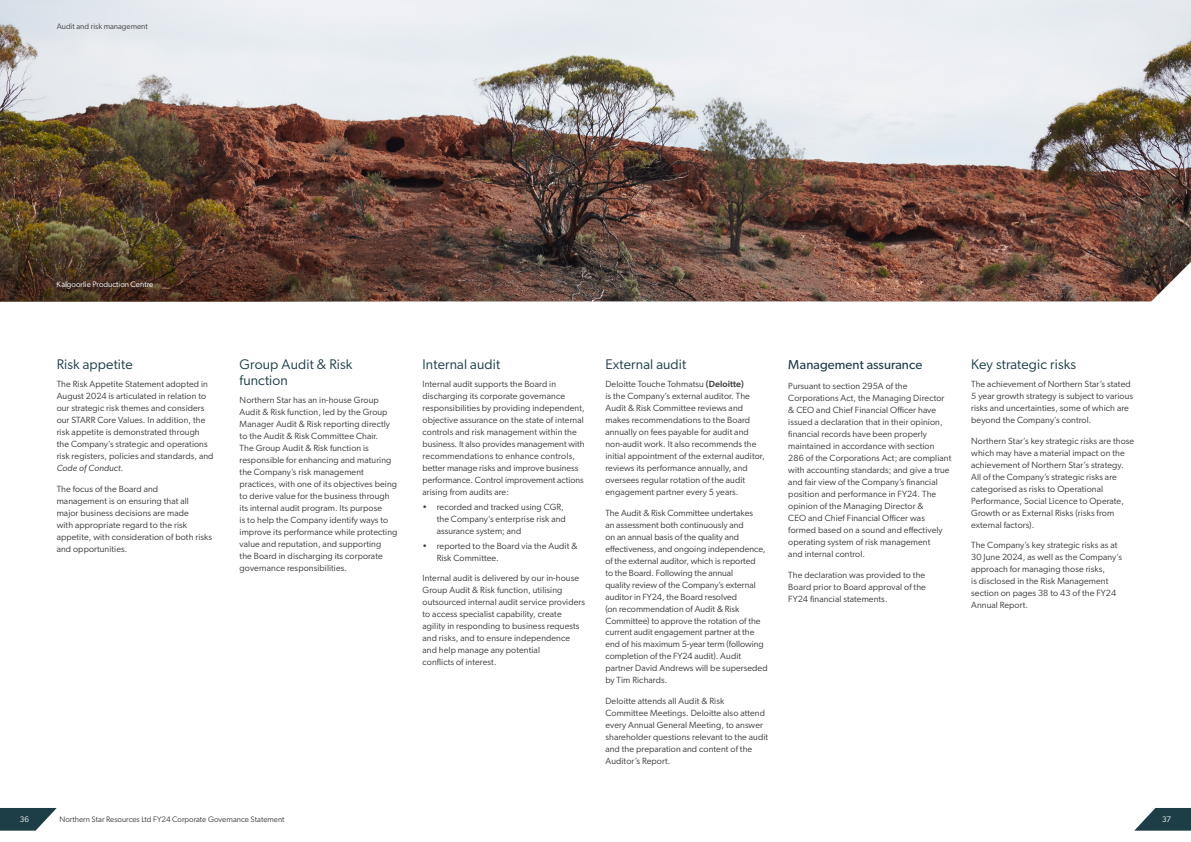
<style>
.page{position:relative;width:1191px;height:842px;background:#fff}
.page>*{position:absolute;margin:0;border:0;box-sizing:border-box;transform-origin:0 0}
.t1{font:14px/16px "Gibson";letter-spacing:.01em;color:#1d3d47}
.t2{font:13px "Gibson";letter-spacing:.01em;color:#1d3d47}
.t3{font:9px/12px "Gibson";letter-spacing:.01em;color:#3b3a3c}
.t4{font:8px "Gibson";color:#414042}
.t5{font:8px "Gibson";color:#fff}
.s1{font-style:italic}
.s2{font-weight:500}
</style>
<div class="page">
<img style="left:0;top:0;width:1191px;height:301px">
<svg style="left:0;top:225px;width:483px;height:76px;background:#553a2b"></svg>
<svg style="left:1134px;top:808px;width:57px;height:23px"></svg>
<svg style="left:0;top:808px;width:57px;height:23px"></svg>
<p class="t4" style="left:57px;top:22px;width:93px">Audit and risk management</p>
<p class="t5" style="left:57px;top:280px;width:98px">Kalgoorlie Production Centre</p>
<h1 class="t1" style="left:57px;top:356px;width:78px">Risk appetite</h1>
<p class="t3" style="left:57px;top:378px;width:158px">The Risk Appetite Statement adopted in August 2024 is articulated in relation to our strategic risk themes and considers our STARR Core Values. In addition, the risk appetite is demonstrated through the Company’s strategic and operations risk registers, policies and standards, and <span class="s1">Code of Conduct</span>.</p>
<p class="t3" style="left:57px;top:482px;width:157px">The focus of the Board and<br>management is on ensuring that all major business decisions are made<br>with appropriate regard to the risk appetite, with consideration of both risks and opportunities.</p>
<h1 class="t1" style="left:240px;top:356px;width:114px">Group Audit &amp; Risk function</h1>
<p class="t3" style="left:240px;top:394px;width:159px">Northern Star has an in-house Group Audit &amp; Risk function, led by the Group Manager Audit &amp; Risk reporting directly to the Audit &amp; Risk Committee Chair.<br>The Group Audit &amp; Risk function is responsible for enhancing and maturing the Company’s risk management practices, with one of its objectives being to derive value for the business through its internal audit program. Its purpose<br>is to help the Company identify ways to improve its performance while protecting value and reputation, and supporting<br>the Board in discharging its corporate governance responsibilities.</p>
<h1 class="t1" style="left:422px;top:356px;width:79px">Internal audit</h1>
<p class="t3" style="left:422px;top:378px;width:164px">Internal audit supports the Board in discharging its corporate governance responsibilities by providing independent, objective assurance on the state of internal controls and risk management within the business. It also provides management with recommendations to enhance controls, better manage risks and improve business performance. Control improvement actions arising from audits are:</p>
<p class="t3" style="left:437px;top:501px;width:131px;text-indent:-14px">• recorded and tracked using CGR, the Company’s enterprise risk and assurance system; and</p>
<p class="t3" style="left:437px;top:539px;width:142px;text-indent:-14px">• reported to the Board via the Audit &amp;<br>Risk Committee.</p>
<p class="t3" style="left:422px;top:572px;width:164px">Internal audit is delivered by our in-house Group Audit &amp; Risk function, utilising outsourced internal audit service providers to access specialist capability, create agility in responding to business requests and risks, and to ensure independence and help manage any potential<br>conflicts of interest.</p>
<h1 class="t1" style="left:605px;top:356px;width:82px">External audit</h1>
<p class="t3" style="left:605px;top:378px;width:161px">Deloitte Touche Tohmatsu <span class="s2">(Deloitte)<br></span>is the Company’s external auditor. The Audit &amp; Risk Committee reviews and makes recommendations to the Board annually on fees payable for audit and non-audit work. It also recommends the initial appointment of the external auditor, reviews its performance annually, and oversees regular rotation of the audit engagement partner every 5 years.</p>
<p class="t3" style="left:605px;top:506px;width:164px">The Audit &amp; Risk Committee undertakes<br>an assessment both continuously and<br>on an annual basis of the quality and effectiveness, and ongoing independence, of the external auditor, which is reported<br>to the Board. Following the annual<br>quality review of the Company’s external auditor in FY24, the Board resolved<br>(on recommendation of Audit &amp; Risk Committee) to approve the rotation of the current audit engagement partner at the end of his maximum 5-year term (following completion of the FY24 audit). Audit partner David Andrews will be superseded by Tim Richards.</p>
<p class="t3" style="left:605px;top:695px;width:164px">Deloitte attends all Audit &amp; Risk Committee Meetings. Deloitte also attend every Annual General Meeting, to answer shareholder questions relevant to the audit and the preparation and content of the Auditor’s Report.</p>
<h2 class="t2" style="left:788px;top:356px;width:135px">Management assurance</h2>
<p class="t3" style="left:788px;top:380px;width:164px">Pursuant to section 295A of the Corporations Act, the Managing Director &amp; CEO and Chief Financial Officer have issued a declaration that in their opinion, financial records have been properly maintained in accordance with section 286 of the Corporations Act; are compliant with accounting standards; and give a true and fair view of the Company’s financial position and performance in FY24. The opinion of the Managing Director &amp;<br>CEO and Chief Financial Officer was formed based on a sound and effectively operating system of risk management<br>and internal control.</p>
<p class="t3" style="left:788px;top:568px;width:139px;text-align:justify">The declaration was provided to the Board prior to Board approval of the FY24 financial statements.</p>
<h1 class="t1" style="left:971px;top:356px;width:106px">Key strategic risks</h1>
<p class="t3" style="left:971px;top:378px;width:163px">The achievement of Northern Star’s stated 5 year growth strategy is subject to various risks and uncertainties, some of which are beyond the Company’s control.</p>
<p class="t3" style="left:971px;top:434px;width:164px">Northern Star’s key strategic risks are those which may have a material impact on the achievement of Northern Star’s strategy.<br>All of the Company’s strategic risks are categorised as risks to Operational Performance, Social Licence to Operate, Growth or as External Risks (risks from external factors).</p>
<p class="t3" style="left:971px;top:539px;width:152px">The Company’s key strategic risks as at<br>30 June 2024, as well as the Company’s approach for managing those risks,<br>is disclosed in the Risk Management section on pages 38 to 43 of the FY24<br>Annual Report.</p>
<p class="t5" style="left:20px;top:814px;width:11px">36</p>
<p class="t4" style="left:60px;top:814px;width:226px">Northern Star Resources Ltd FY24 Corporate Governance Statement</p>
<p class="t5" style="left:1162px;top:814px;width:10px">37</p>
</div>
